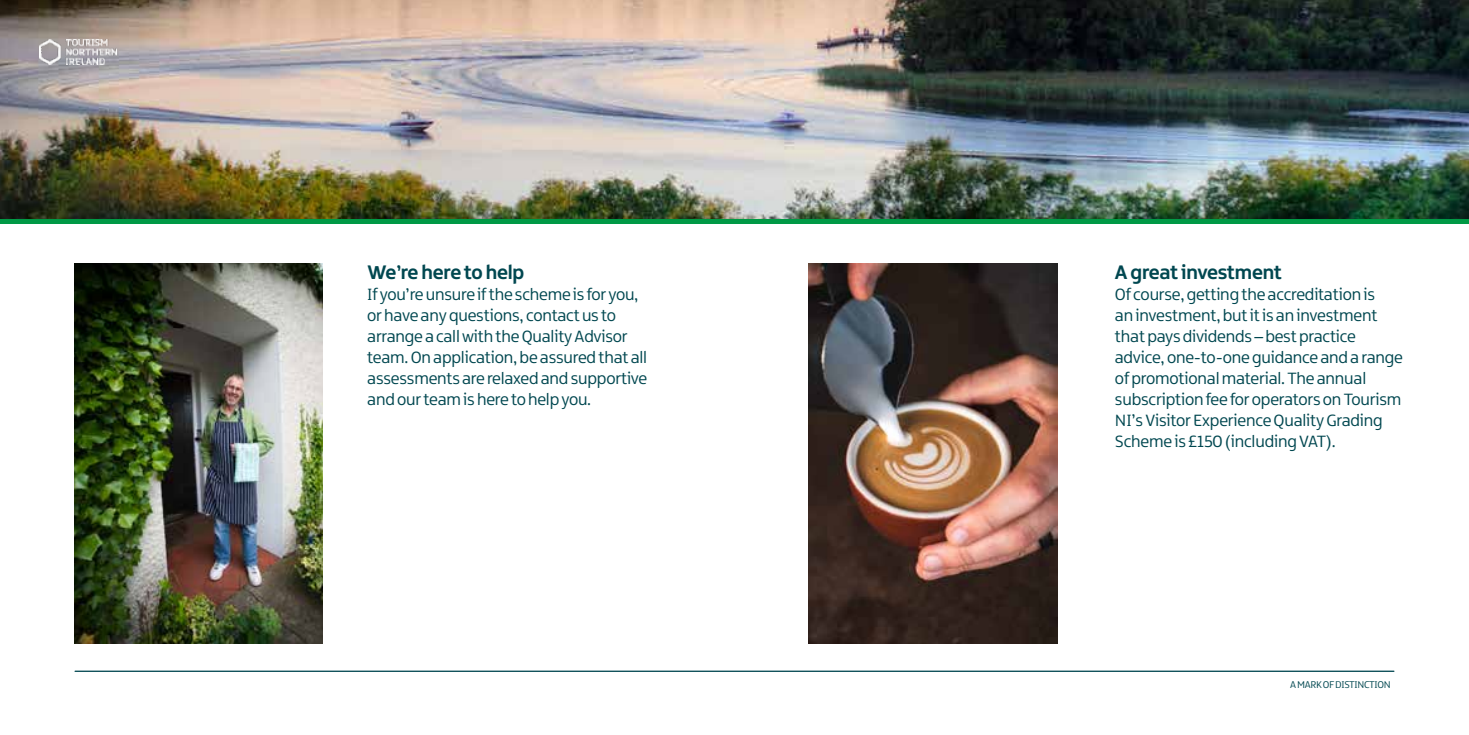
<style>
.page{position:relative;width:1469px;height:735px;background:#fff}
.page>*{position:absolute;margin:0;border:0;box-sizing:border-box;transform-origin:0 0}
.t1{font:700 21px "Northern Ireland";letter-spacing:-.01em;color:#004750}
.t2{font:17.5px/21px "Northern Ireland";letter-spacing:-.01em;color:#004750}
.t3{font:10.5px "Northern Ireland";letter-spacing:-.03em;color:#004750}
</style>
<div class="page">
<img style="left:74px;top:263px;width:249px;height:380px">
<hr style="left:75px;top:670px;width:1318px;height:1px;background:#004750">
<img style="left:809px;top:263px;width:248px;height:380px">
<img style="left:0;top:0;width:1468px;height:219px">
<div style="left:0;top:219px;width:1468px;height:5px;background:#009945"></div>
<img style="left:40px;top:40px;width:77px;height:25px">
<p class="t1" style="left:367px;top:258px;width:159px">We’re here to help</p>
<p class="t2" style="left:367px;top:283px;width:281px">If you’re unsure if the scheme is for you, or have any questions, contact us to arrange a call with the Quality Advisor team. On application, be assured that all assessments are relaxed and supportive and our team is here to help you.</p>
<p class="t1" style="left:1114px;top:258px;width:169px">A great investment</p>
<p class="t2" style="left:1114px;top:283px;width:289px">Of course, getting the accreditation is<br>an investment, but it is an investment that pays dividends – best practice advice, one-to-one guidance and a range of promotional material. The annual subscription fee for operators on Tourism NI’s Visitor Experience Quality Grading Scheme is £150 (including VAT).</p>
<p class="t3" style="left:1290px;top:678px;width:102px">A MARK OF DISTINCTION</p>
</div>
